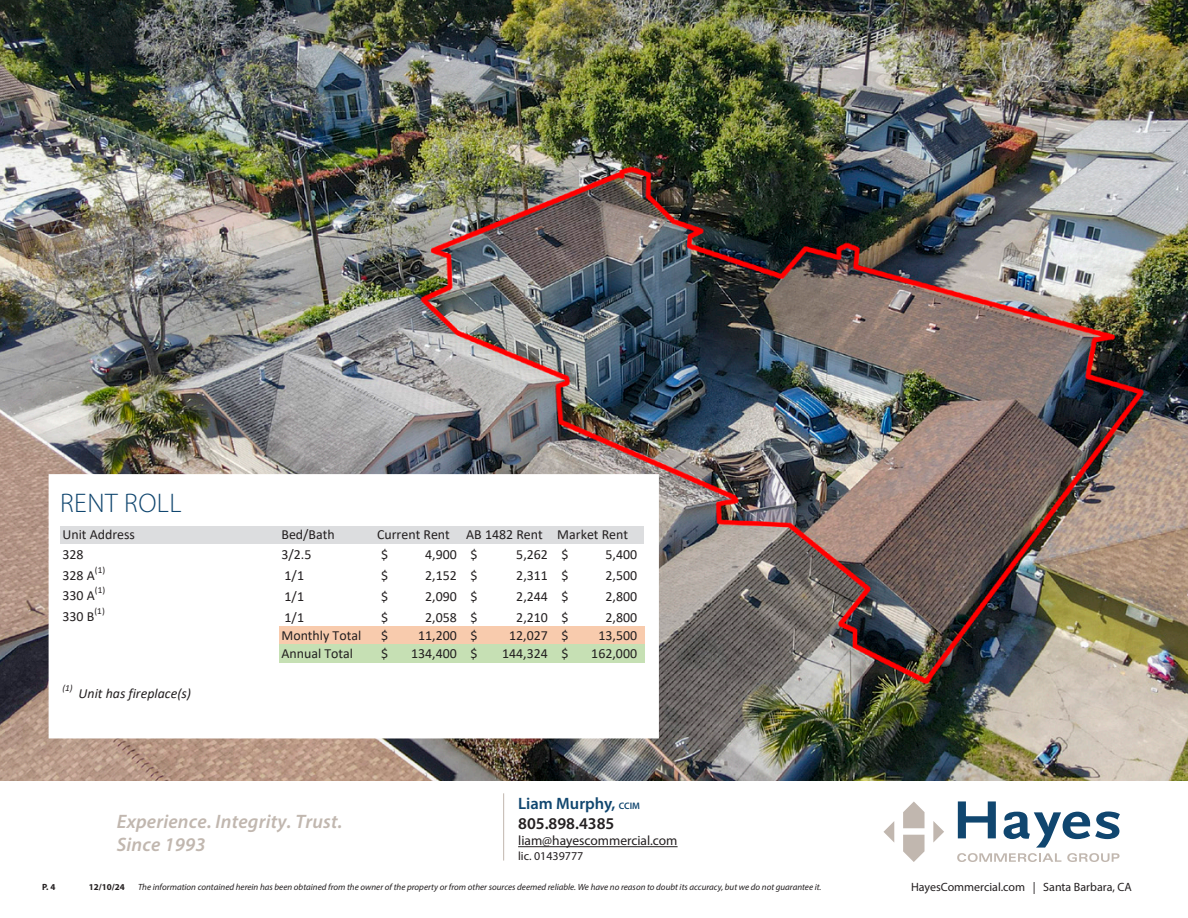
<style>
.page{position:relative;width:1188px;height:918px;background:#fff}
.page>*{position:absolute;margin:0;border:0;box-sizing:border-box;transform-origin:0 0}
.t1{font:300 27px "Myriad Pro";letter-spacing:.02em;color:#10466f}
.t2{font:italic 600 19.5px/23.4px "Myriad Pro";letter-spacing:.01em;color:#c1b7af}
.t3{font:600 16.5px/19.8px "Myriad Pro";color:#231f20}
.t4{font:13.95px "Calibri";color:#231f20}
.t5{font:italic 13.95px "Calibri";color:#231f20}
.t6{font:13.5px "Myriad Pro";color:#231f20}
.t7{font:12px "Myriad Pro";color:#231f20}
.t8{font:9.15px "Calibri";color:#231f20}
.t9{font:italic 9.15px "Calibri";color:#231f20}
.t10{font:italic 9px "Myriad Pro";color:#231f20}
.t11{font:700 9px "Myriad Pro";color:#231f20}
.s1{color:#10466f}
.s2{font-size:9.45px;color:#10466f}
</style>
<div class="page">
<img style="left:0;top:0;width:1188px;height:780px">
<svg style="left:46px;top:471px;width:616px;height:270px"></svg>
<svg style="left:883px;top:802px;width:61px;height:60px"></svg>
<svg style="left:957px;top:801px;width:163px;height:61px"></svg>
<hr style="left:518px;top:846px;width:160px;height:1px;background:#231f20">
<hr style="left:503px;top:793px;width:1px;height:68px;background:#c1b7af">
<p class="t1" style="left:60px;top:486px;width:123px">RENT ROLL</p>
<p class="t4" style="left:62px;top:524px;width:74px">Unit Address</p>
<p class="t4" style="left:281px;top:524px;width:55px">Bed/Bath</p>
<p class="t4" style="left:377px;top:524px;width:253px">Current Rent AB 1482 Rent Market Rent</p>
<p class="t4" style="left:62px;top:545px;width:23px">328</p>
<p class="t4" style="left:281px;top:545px;width:32px">3/2.5</p>
<p class="t4" style="left:381px;top:545px;width:9px">$</p>
<p class="t4" style="left:425px;top:545px;width:54px">4,900 $</p>
<p class="t4" style="left:516px;top:545px;width:54px">5,262 $</p>
<p class="t4" style="left:606px;top:545px;width:33px">5,400</p>
<p class="t4" style="left:62px;top:565px;width:34px">328 A</p>
<p class="t8" style="left:95px;top:563px;width:12px">(1)</p>
<p class="t4" style="left:285px;top:566px;width:21px">1/1</p>
<p class="t4" style="left:381px;top:566px;width:9px">$</p>
<p class="t4" style="left:425px;top:566px;width:54px">2,152 $</p>
<p class="t4" style="left:516px;top:566px;width:54px">2,311 $</p>
<p class="t4" style="left:606px;top:566px;width:33px">2,500</p>
<p class="t8" style="left:95px;top:584px;width:12px">(1)</p>
<p class="t4" style="left:285px;top:587px;width:21px">1/1</p>
<p class="t4" style="left:381px;top:587px;width:9px">$</p>
<p class="t4" style="left:425px;top:587px;width:54px">2,090 $</p>
<p class="t4" style="left:516px;top:587px;width:54px">2,244 $</p>
<p class="t4" style="left:606px;top:587px;width:33px">2,800</p>
<p class="t4" style="left:62px;top:586px;width:34px">330 A</p>
<p class="t8" style="left:95px;top:605px;width:12px">(1)</p>
<p class="t4" style="left:285px;top:607px;width:21px">1/1</p>
<p class="t4" style="left:381px;top:607px;width:9px">$</p>
<p class="t4" style="left:425px;top:607px;width:54px">2,058 $</p>
<p class="t4" style="left:516px;top:607px;width:54px">2,210 $</p>
<p class="t4" style="left:606px;top:607px;width:33px">2,800</p>
<p class="t4" style="left:281px;top:626px;width:81px">Monthly Total</p>
<p class="t4" style="left:418px;top:626px;width:40px">11,200</p>
<p class="t4" style="left:62px;top:607px;width:33px">330 B</p>
<p class="t4" style="left:381px;top:626px;width:9px">$</p>
<p class="t4" style="left:470px;top:626px;width:9px">$</p>
<p class="t4" style="left:509px;top:626px;width:61px">12,027 $</p>
<p class="t4" style="left:598px;top:626px;width:40px">13,500</p>
<p class="t9" style="left:62px;top:681px;width:12px">(1)</p>
<p class="t5" style="left:79px;top:683px;width:114px">Unit has fireplace(s)</p>
<p class="t4" style="left:381px;top:644px;width:9px">$</p>
<p class="t4" style="left:471px;top:644px;width:9px">$</p>
<p class="t4" style="left:502px;top:644px;width:68px">144,324 $</p>
<p class="t4" style="left:591px;top:644px;width:47px">162,000</p>
<p class="t4" style="left:281px;top:644px;width:73px">Annual Total</p>
<p class="t4" style="left:411px;top:644px;width:47px">134,400</p>
<h2 class="t2" style="left:117px;top:809px;width:227px">Experience. Integrity. Trust.<br>Since 1993</h2>
<p class="t3" style="left:518px;top:794px;width:123px"><span class="s1">Liam Murphy,</span> <span class="s2">CCIM<br></span>805.898.4385</p>
<p class="t6" style="left:518px;top:833px;width:161px">liam@hayescommercial.com</p>
<p class="t7" style="left:518px;top:848px;width:67px">lic. 01439777</p>
<p class="t11" style="left:42px;top:881px;width:15px">P. 4</p>
<p class="t11" style="left:89px;top:881px;width:37px">12/10/24</p>
<p class="t10" style="left:138px;top:882px;width:685px">The information contained herein has been obtained from the owner of the property or from other sources deemed reliable. We have no reason to doubt its accuracy, but we do not guarantee it.</p>
<p class="t7" style="left:911px;top:879px;width:222px">HayesCommercial.com | Santa Barbara, CA</p>
</div>
